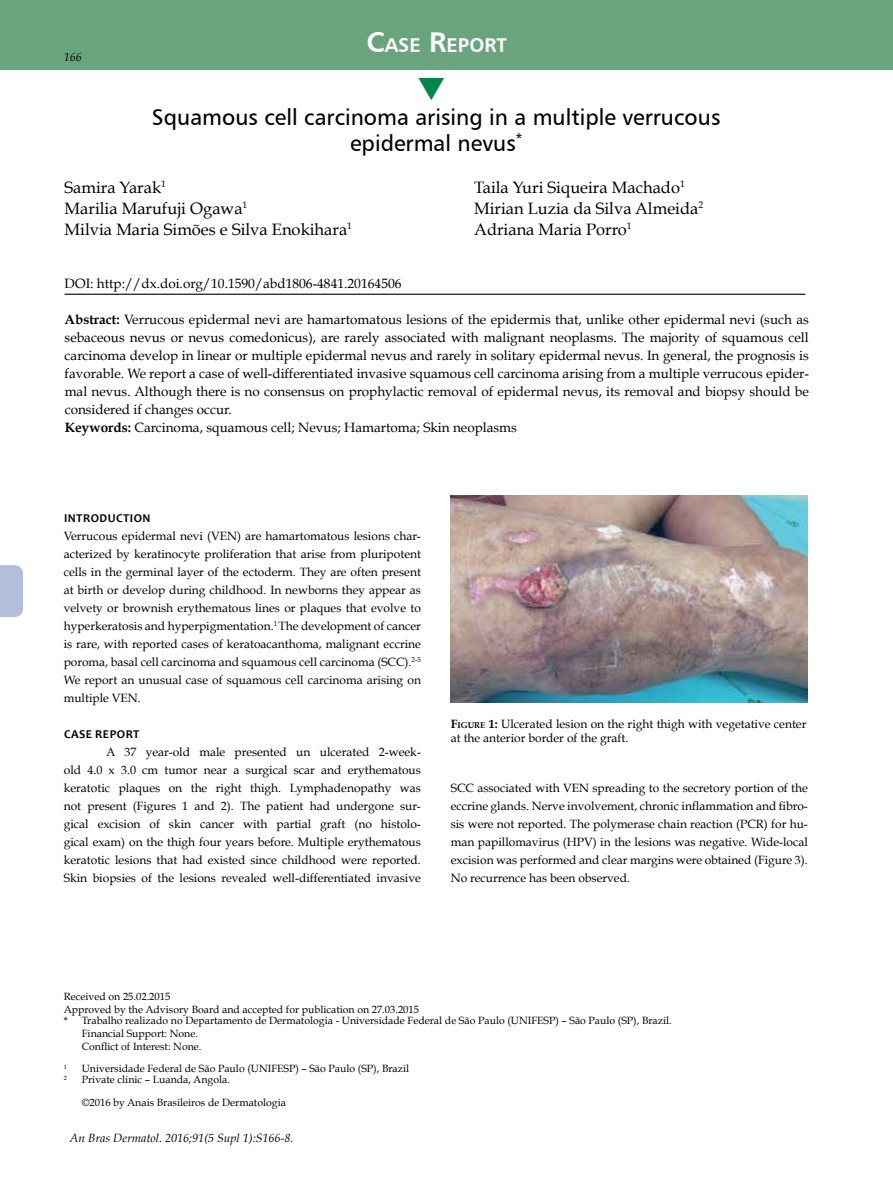
<style>
.page{position:relative;width:893px;height:1191px;background:#fff}
.page>*{position:absolute;margin:0;border:0;box-sizing:border-box;transform-origin:0 0}
.t1{font:22.5px/25.5px "Humanist 777 BT Roman B";color:#000;text-align:center}
.t2{font:19.95px "Humanist 777 BT Bold B";color:#fff}
.t3{font:16.5px "Book Antiqua";color:#000}
.t4{font:13.5px/18px "Book Antiqua";color:#000}
.t5{font:12px/18px "Book Antiqua";color:#000;text-align:justify}
.t6{font:italic 12px "Book Antiqua";color:#000}
.t7{font:700 12px "Candara";letter-spacing:.04em;color:#000}
.t8{font:10.5px/12.8px "Book Antiqua";color:#000}
.t9{font:6.15px "Book Antiqua";color:#000}
.s1{font-size:28.5px}
.s2{font-weight:700}
.s3{font-weight:700;font-size:8.4px}
</style>
<div class="page">
<svg style="left:0;top:565px;width:23px;height:52px"></svg>
<div style="left:0;top:0;width:893px;height:70px;background:#6aa47d"></div>
<hr style="left:65px;top:294px;width:740px;height:1px;background:#000">
<img style="left:451px;top:495px;width:357px;height:208px">
<p class="t6" style="left:64px;top:50px;width:19px">166</p>
<h2 class="t2" style="left:366px;top:33px;width:142px"><span class="s1">C</span>ASE <span class="s1">R</span>EPORT</h2>
<h1 class="t1" style="left:152px;top:104px;width:570px">Squamous cell carcinoma arising in a multiple verrucous epidermal nevus<sup>*</sup></h1>
<h3 class="t3" style="left:65px;top:177px;width:103px">Samira Yarak<sup>1</sup></h3>
<h3 class="t3" style="left:474px;top:177px;width:212px">Taila Yuri Siqueira Machado<sup>1</sup></h3>
<h3 class="t3" style="left:65px;top:198px;width:184px">Marilia Marufuji Ogawa<sup>1</sup></h3>
<h3 class="t3" style="left:474px;top:198px;width:231px">Mirian Luzia da Silva Almeida<sup>2</sup></h3>
<h3 class="t3" style="left:65px;top:219px;width:289px">Milvia Maria Simões e Silva Enokihara<sup>1</sup></h3>
<h3 class="t3" style="left:474px;top:219px;width:159px">Adriana Maria Porro<sup>1</sup></h3>
<p class="t4" style="left:65px;top:274px;width:338px">DOI: http://dx.doi.org/10.1590/abd1806-4841.20164506</p>
<p class="t4" style="left:65px;top:310px;width:746px"><span class="s2">Abstract:</span> Verrucous epidermal nevi are hamartomatous lesions of the epidermis that, unlike other epidermal nevi (such as sebaceous nevus or nevus comedonicus), are rarely associated with malignant neoplasms. The majority of squamous cell carcinoma develop in linear or multiple epidermal nevus and rarely in solitary epidermal nevus. In general, the prognosis is favorable. We report a case of well-differentiated invasive squamous cell carcinoma arising from a multiple verrucous epider&shy;mal nevus. Although there is no consensus on prophylactic removal of epidermal nevus, its removal and biopsy should be considered if changes occur.<br><span class="s2">Keywords:</span> Carcinoma, squamous cell; Nevus; Hamartoma; Skin neoplasms</p>
<p class="t7" style="left:64px;top:511px;width:88px">INTRODUCTION</p>
<p class="t5" style="left:64px;top:527px;width:359px">Verrucous epidermal nevi (VEN) are hamartomatous lesions char&shy;acterized by keratinocyte proliferation that arise from pluripotent cells in the germinal layer of the ectoderm. They are often present at birth or develop during childhood. In newborns they appear as velvety or brownish erythematous lines or plaques that evolve to hyperkeratosis and hyperpigmentation.<sup>1</sup> The development of cancer is rare, with reported cases of keratoacanthoma, malignant eccrine poroma, basal cell carcinoma and squamous cell carcinoma (SCC).<sup>2-5<br></sup>We report an unusual case of squamous cell carcinoma arising on multiple VEN.</p>
<p class="t7" style="left:64px;top:727px;width:77px">CASE REPORT</p>
<p class="t5" style="left:64px;top:743px;width:359px;text-indent:43px">A 37 year-old male presented un ulcerated 2-week&shy;old 4.0 x 3.0 cm tumor near a surgical scar and erythematous keratotic plaques on the right thigh. Lymphadenopathy was not present (Figures 1 and 2). The patient had undergone sur&shy;gical excision of skin cancer with partial graft (no histolo&shy;gical exam) on the thigh four years before. Multiple erythematous keratotic lesions that had existed since childhood were reported.<br>Skin biopsies of the lesions revealed well-differentiated invasive</p>
<p class="t5" style="left:451px;top:716px;width:357px;line-height:14.2px"><span class="s2">F</span><span class="s3">IGURE</span> <span class="s2">1:</span> Ulcerated lesion on the right thigh with vegetative center at the anterior border of the graft.</p>
<p class="t5" style="left:451px;top:779px;width:359px">SCC associated with VEN spreading to the secretory portion of the eccrine glands. Nerve involvement, chronic inflammation and fibro&shy;sis were not reported. The polymerase chain reaction (PCR) for hu&shy;man papillomavirus (HPV) in the lesions was negative. Wide-local excision was performed and clear margins were obtained (Figure 3).<br>No recurrence has been observed.</p>
<p class="t8" style="left:64px;top:990px;width:357px">Received on 25.02.2015<br>Approved by the Advisory Board and accepted for publication on 27.03.2015</p>
<p class="t8" style="left:82px;top:1014px;width:592px;text-indent:-18px">* Trabalho realizado no Departamento de Dermatologia - Universidade Federal de São Paulo (UNIFESP) – São Paulo (SP), Brazil.<br>Financial Support: None.<br>Conflict of Interest: None.</p>
<p class="t9" style="left:64px;top:1062px;width:5px">1</p>
<p class="t8" style="left:82px;top:1062px;width:329px">Universidade Federal de São Paulo (UNIFESP) – São Paulo (SP), Brazil</p>
<p class="t9" style="left:64px;top:1074px;width:5px">2</p>
<p class="t8" style="left:82px;top:1068px;width:206px;line-height:22.5px">Private clinic – Luanda, Angola.<br>©2016 by Anais Brasileiros de Dermatologia</p>
<p class="t6" style="left:70px;top:1131px;width:225px">An Bras Dermatol. 2016;91(5 Supl 1):S166-8.</p>
</div>
